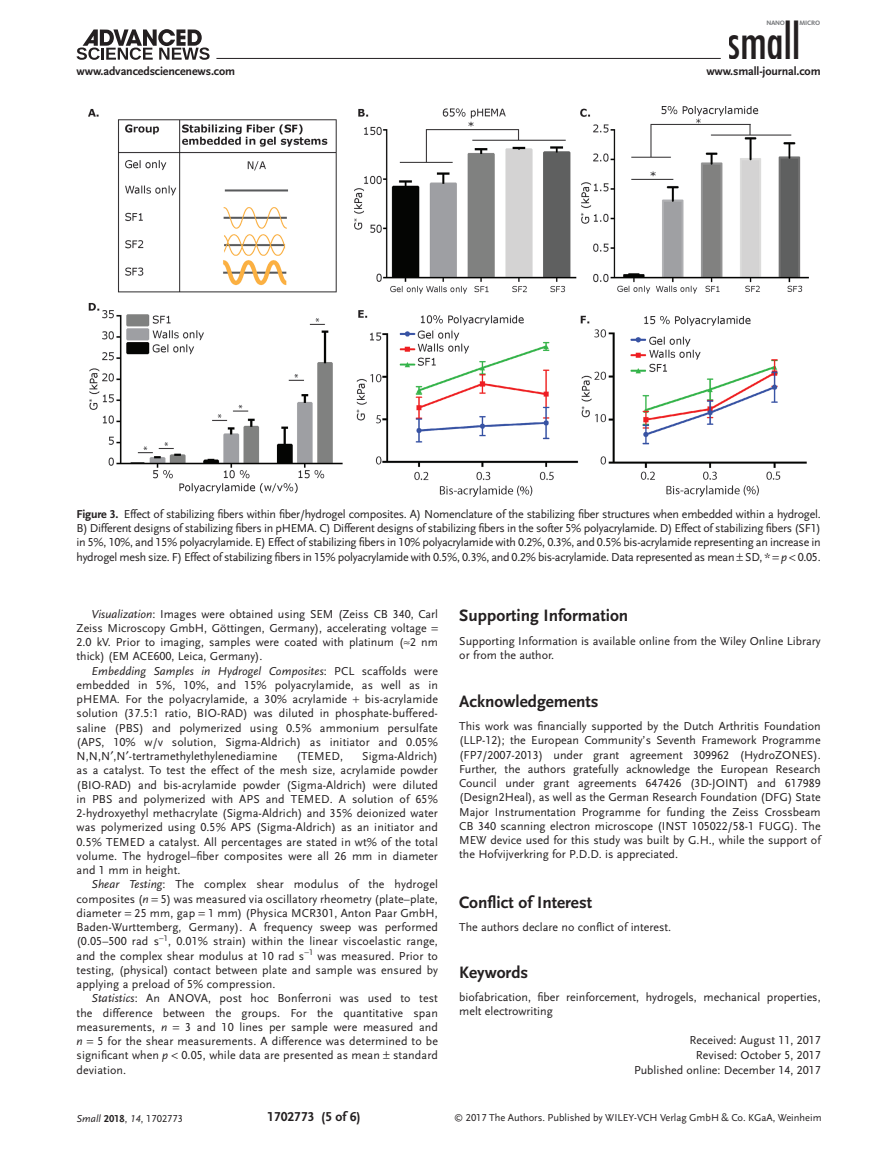
<style>
.page{position:relative;width:893px;height:1174px;background:#fff}
.page>*{position:absolute;margin:0;border:0;box-sizing:border-box;transform-origin:0 0}
.t1{font:500 condensed 46.35px "Futura";letter-spacing:-.015em;color:#231f20;scale:.95 1}
.t2{font:700 17.25px "Scala Sans LF";color:#231f20}
.t3{font:700 13.5px "Scala Sans LF";color:#231f20}
.t4{font:12px/14.2px "Scala Sans LF";color:#231f20;text-align:justify}
.t5{font:700 12px "Scala Sans LF";letter-spacing:-.01em;color:#231f20}
.t6{font:10.5px "Scala Sans LF";color:#231f20}
.t7{font:700 6.6px "Kievit OT";letter-spacing:-.035em;color:#76787b}
.s1{font-weight:700}
.s2{font-style:italic}
.s3{font-size:9px}
</style>
<div class="page">
<svg style="left:77px;top:29px;width:133px;height:31px"></svg>
<hr style="left:216px;top:58px;width:505px;height:1px;background:#231f20">
<img style="left:89px;top:106px;width:720px;height:390px">
<h1 class="t1" style="left:728px;top:12px;width:78px">small</h1>
<p class="t7" style="left:766px;top:18px;width:20px">NANO</p>
<p class="t7" style="left:799px;top:18px;width:22px">MICRO</p>
<p class="t5" style="left:77px;top:65px;width:160px">www.advancedsciencenews.com</p>
<p class="t5" style="left:706px;top:65px;width:116px">www.small-journal.com</p>
<p class="t4" style="left:77px;top:507px;width:746px"><span class="s1">Figure 3.</span> Effect of stabilizing fibers within fiber/hydrogel composites. A) Nomenclature of the stabilizing fiber structures when embedded within a hydrogel.<br>B) Different designs of stabilizing fibers in pHEMA. C) Different designs of stabilizing fibers in the softer 5% polyacrylamide. D) Effect of stabilizing fibers (SF1) in 5%, 10%, and 15% polyacrylamide. E) Effect of stabilizing fibers in 10% polyacrylamide with 0.2%, 0.3%, and 0.5% bis-acrylamide representing an increase in hydrogel mesh size. F) Effect of stabilizing fibers in 15% polyacrylamide with 0.5%, 0.3%, and 0.2% bis-acrylamide. Data represented as mean SD, * <span class="s2">p</span> 0.05.</p>
<p class="t4" style="left:77px;top:606px;width:363px;text-align:left;text-indent:15px"><span class="s2">Visualization</span>: Images were obtained using SEM (Zeiss CB 340, Carl Zeiss Microscopy GmbH, Göttingen, Germany), accelerating voltage 2.0 kV. Prior to imaging, samples were coated with platinum (≈2 nm thick) (EM ACE600, Leica, Germany).</p>
<p class="t4" style="left:77px;top:663px;width:363px;text-indent:15px"><span class="s2">Embedding Samples in Hydrogel Composites</span>: PCL scaffolds were embedded in 5%, 10%, and 15% polyacrylamide, as well as in pHEMA. For the polyacrylamide, a 30% acrylamide</p>
<p class="t4" style="left:77px;top:692px;width:363px;text-indent:288px">bis-acrylamide solution (37.5:1 ratio, BIO-RAD) was diluted in phosphate-buffered&shy;saline (PBS) and polymerized using 0.5% ammonium persulfate (APS, 10% w/v solution, Sigma-Aldrich) as initiator and 0.05% N,N,N ,N -tertramethylethylenediamine</p>
<p class="t4" style="left:77px;top:749px;width:363px;text-indent:286px">Sigma-Aldrich) as a catalyst. To test the effect of the mesh size, acrylamide powder (BIO-RAD) and bis-acrylamide powder (Sigma-Aldrich) were diluted in PBS and polymerized with APS and TEMED. A solution of 65% 2-hydroxyethyl methacrylate (Sigma-Aldrich) and 35% deionized water was polymerized using 0.5% APS (Sigma-Aldrich) as an initiator and 0.5% TEMED a catalyst. All percentages are stated in wt% of the total volume. The hydrogel–fiber composites were all 26 mm in diameter and 1 mm in height.</p>
<p class="t4" style="left:77px;top:877px;width:363px;text-indent:15px"><span class="s2">Shear Testing</span>: The complex shear modulus of the hydrogel composites (<span class="s2">n</span> 5) was measured via oscillatory rheometry (plate–plate, diameter 25 mm, gap 1 mm) (Physica MCR301, Anton Paar GmbH, Baden-Wurttemberg, Germany). A frequency sweep was performed (0.05–500 rad s−<sup>1</sup>, 0.01% strain) within the linear viscoelastic range, and the complex shear modulus at 10 rad s−<sup>1</sup> was measured. Prior to testing, (physical) contact between plate and sample was ensured by applying a preload of 5% compression.</p>
<p class="t4" style="left:77px;top:991px;width:363px;text-indent:15px"><span class="s2">Statistics</span>: An ANOVA, post hoc Bonferroni was used to test the difference between the groups. For the quantitative span measurements, <span class="s2">n</span></p>
<p class="t4" style="left:297px;top:749px;width:48px">(TEMED,</p>
<p class="t4" style="left:77px;top:1020px;width:363px;text-indent:109px">3 and 10 lines per sample were measured and <span class="s2">n</span> 5 for the shear measurements. A difference was determined to be significant when <span class="s2">p</span> 0.05, while data are presented as mean standard deviation.</p>
<h2 class="t2" style="left:459px;top:606px;width:171px">Supporting Information</h2>
<p class="t4" style="left:459px;top:633px;width:363px">Supporting Information is available online from the Wiley Online Library or from the author.</p>
<h2 class="t2" style="left:459px;top:692px;width:141px">Acknowledgements</h2>
<p class="t4" style="left:459px;top:719px;width:363px">This work was financially supported by the Dutch Arthritis Foundation (LLP-12); the European Community’s Seventh Framework Programme (FP7/2007-2013) under grant agreement 309962 (HydroZONES).<br>Further, the authors gratefully acknowledge the European Research Council under grant agreements 647426 (3D-JOINT) and 617989 (Design2Heal), as well as the German Research Foundation (DFG) State Major Instrumentation Programme for funding the Zeiss Crossbeam CB 340 scanning electron microscope (INST 105022/58-1 FUGG). The MEW device used for this study was built by G.H., while the support of the Hofvijverkring for P.D.D. is appreciated.</p>
<h2 class="t2" style="left:459px;top:893px;width:134px">Conflict of Interest</h2>
<p class="t4" style="left:459px;top:920px;width:213px">The authors declare no conflict of interest.</p>
<h2 class="t2" style="left:459px;top:962px;width:71px">Keywords</h2>
<p class="t4" style="left:459px;top:990px;width:363px">biofabrication, fiber reinforcement, hydrogels, mechanical properties, melt electrowriting</p>
<p class="t4" style="left:634px;top:1032px;width:188px;line-height:15px;text-align:right">Received: August 11, 2017<br>Revised: October 5, 2017<br>Published online: December 14, 2017</p>
<p class="t6" style="left:77px;top:1113px;width:108px"><span class="s2">Small</span> <span class="s1">2018</span>, <span class="s2">14</span>, 1702773</p>
<p class="t3" style="left:267px;top:1109px;width:95px">1702773 (5 of 6)</p>
<p class="t6" style="left:454px;top:1112px;width:369px"><span class="s3">©</span> 2017 The Authors. Published by WILEY-VCH Verlag GmbH &amp; Co. KGaA, Weinheim</p>
</div>
